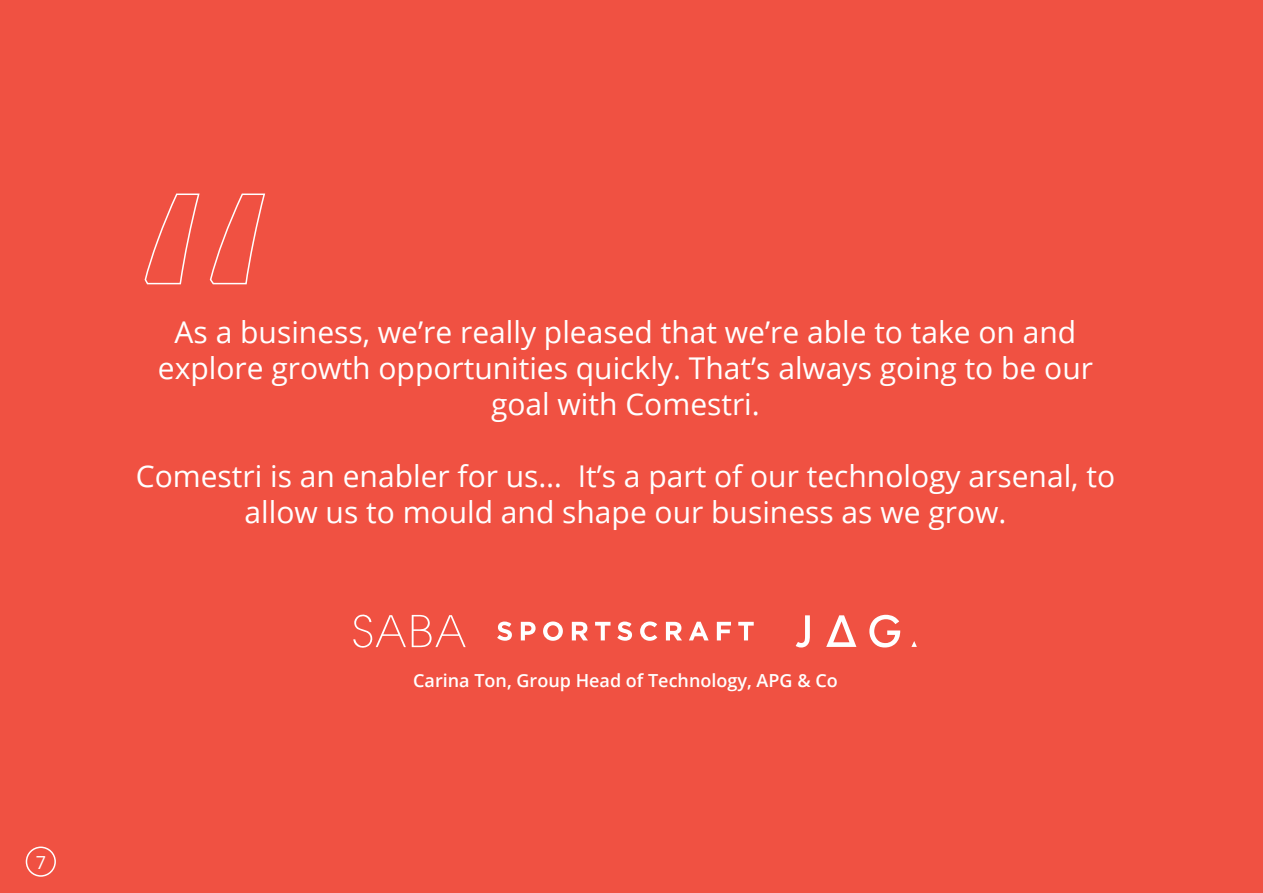
<style>
.page{position:relative;width:1263px;height:893px;background:#fff}
.page>*{position:absolute;margin:0;border:0;box-sizing:border-box;transform-origin:0 0}
.t1{font:30px/36px "Open Sans";color:#fff;text-align:center}
.t2{font:600 18px "Open Sans";color:#fff}
.t3{font:18px "Open Sans";color:#fff}
</style>
<div class="page">
<div style="left:0;top:1px;width:1263px;height:892px;background:#f05142"></div>
<div style="left:26px;top:846px;width:30px;height:31px;border:2px solid #fff;border-radius:50%"></div>
<hr style="left:0;top:0;width:1px;height:893px;background:#f3f5fd">
<svg style="left:144px;top:193px;width:122px;height:92px"></svg>
<svg style="left:497px;top:622px;width:15px;height:19px"></svg>
<svg style="left:521px;top:622px;width:14px;height:18px"></svg>
<svg style="left:543px;top:621px;width:20px;height:20px"></svg>
<svg style="left:572px;top:622px;width:16px;height:18px"></svg>
<svg style="left:595px;top:622px;width:15px;height:18px"></svg>
<svg style="left:617px;top:622px;width:15px;height:19px"></svg>
<svg style="left:640px;top:621px;width:17px;height:20px"></svg>
<svg style="left:666px;top:622px;width:16px;height:18px"></svg>
<svg style="left:689px;top:622px;width:20px;height:18px"></svg>
<svg style="left:717px;top:622px;width:14px;height:18px"></svg>
<svg style="left:738px;top:622px;width:16px;height:18px"></svg>
<svg style="left:353px;top:615px;width:53px;height:33px"></svg>
<svg style="left:412px;top:615px;width:54px;height:32px"></svg>
<svg style="left:826px;top:615px;width:30px;height:32px"></svg>
<svg style="left:911px;top:641px;width:6px;height:6px"></svg>
<svg style="left:796px;top:615px;width:14px;height:32px"></svg>
<svg style="left:869px;top:615px;width:31px;height:32px"></svg>
<p class="t3" style="left:36px;top:850px;width:12px">7</p>
<p class="t1" style="left:158px;top:314px;width:936px">As a business, we’re really pleased that we’re able to take on and explore growth opportunities quickly. That’s always going to be our goal with Comestri.</p>
<p class="t1" style="left:136px;top:458px;width:981px">Comestri is an enabler for us… It’s a part of our technology arsenal, to allow us to mould and shape our business as we grow.</p>
<p class="t2" style="left:413px;top:668px;width:426px">Carina Ton, Group Head of Technology, APG &amp; Co</p>
</div>
